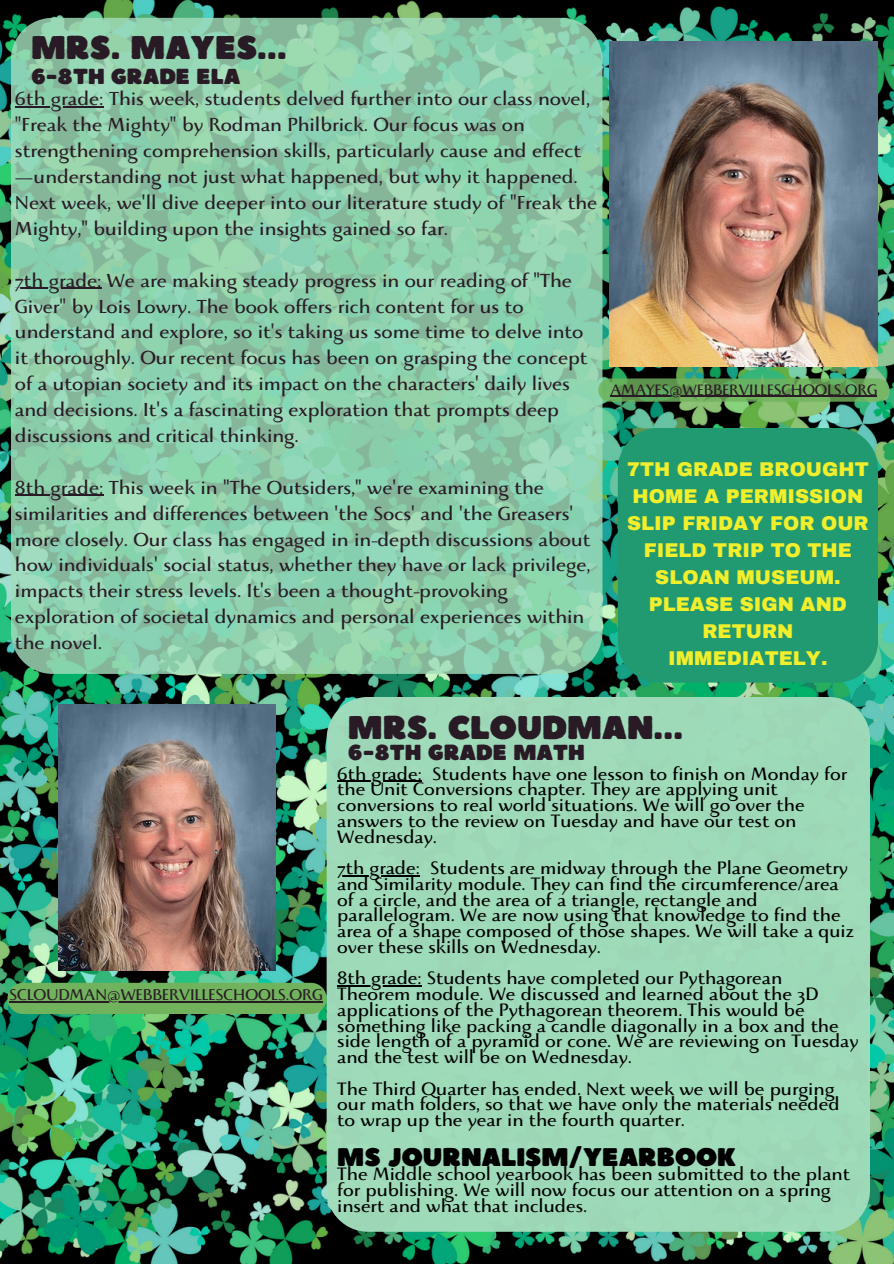
<style>
.page{position:relative;width:894px;height:1264px;background:#fff}
.page>*{position:absolute;margin:0;border:0;box-sizing:border-box;transform-origin:0 0}
.t1{font:32.85px "Boulder";color:#291b25}
.t2{font:25.5px "Boulder";color:#000}
.t3{font:21.75px "Boulder";color:#291b25}
.t4{font:900 19.5px/27px "Archivo";color:#f1ee2c;text-align:center}
.t5{font:18.9px/25.8px "Beatrix Antiqua";color:#291b25}
.t6{font:18px/15.8px "Beatrix Antiqua";color:#000}
.t7{font:15.6px "Beatrix Antiqua";color:#291b25}
.t8{font:15.15px "Beatrix Antiqua";color:#291b25}
</style>
<div class="page">
<img style="left:0;top:0;width:893px;height:1263px">
<svg style="left:11px;top:18px;width:591px;height:656px"></svg>
<img style="left:609px;top:41px;width:268px;height:326px">
<div style="left:326px;top:697px;width:543px;height:534px;background:#9edab9"></div>
<img style="left:58px;top:704px;width:217px;height:266px">
<hr style="left:15px;top:107px;width:89px;height:1px;background:#291b25">
<hr style="left:15px;top:288px;width:86px;height:1px;background:#291b25">
<hr style="left:15px;top:495px;width:88px;height:1px;background:#291b25">
<svg style="left:598px;top:378px;width:291px;height:24px"></svg>
<hr style="left:610px;top:396px;width:267px;height:1px;background:#291b25">
<svg style="left:7px;top:982px;width:319px;height:32px"></svg>
<hr style="left:9px;top:1001px;width:314px;height:1px;background:#291b25">
<hr style="left:337px;top:780px;width:84px;height:1px;background:#000">
<hr style="left:337px;top:875px;width:82px;height:1px;background:#000">
<hr style="left:337px;top:985px;width:84px;height:1px;background:#000">
<div style="left:617px;top:427px;width:260px;height:255px;background:#219a71"></div>
<p class="t1" style="left:31px;top:26px;width:257px">MRS. MAYES...</p>
<p class="t3" style="left:31px;top:62px;width:211px">6-8TH GRADE ELA</p>
<h1 class="t5" style="left:15px;top:86px;width:583px">6th grade: This week, students delved further into our class novel, "Freak the Mighty" by Rodman Philbrick. Our focus was on strengthening comprehension skills, particularly cause and effect —understanding not just what happened, but why it happened.<br>Next week, we'll dive deeper into our literature study of "Freak the Mighty," building upon the insights gained so far.</h1>
<h2 class="t5" style="left:15px;top:267px;width:574px">7th grade: We are making steady progress in our reading of "The Giver" by Lois Lowry. The book offers rich content for us to understand and explore, so it's taking us some time to delve into it thoroughly. Our recent focus has been on grasping the concept of a utopian society and its impact on the characters' daily lives and decisions. It's a fascinating exploration that prompts deep discussions and critical thinking.</h2>
<h4 class="t5" style="left:15px;top:474px;width:577px">8th grade: This week in "The Outsiders," we're examining the similarities and differences between 'the Socs' and 'the Greasers' more closely. Our class has engaged in in-depth discussions about how individuals' social status, whether they have or lack privilege, impacts their stress levels. It's been a thought-provoking exploration of societal dynamics and personal experiences within the novel.</h4>
<h4 class="t8" style="left:610px;top:380px;width:268px">AMAYES@WEBBERVILLESCHOOLS.ORG</h4>
<h2 class="t4" style="left:627px;top:456px;width:243px">7TH GRADE BROUGHT<br>HOME A PERMISSION<br>SLIP FRIDAY FOR OUR<br>FIELD TRIP TO THE<br>SLOAN MUSEUM.<br>PLEASE SIGN AND<br>RETURN<br>IMMEDIATELY.</h2>
<h4 class="t7" style="left:9px;top:984px;width:315px">SCLOUDMAN@WEBBERVILLESCHOOLS.ORG</h4>
<p class="t1" style="left:348px;top:706px;width:337px">MRS. CLOUDMAN...</p>
<h1 class="t3" style="left:348px;top:737px;width:238px">6-8TH GRADE MATH</h1>
<p class="t6" style="left:337px;top:765px;width:511px">6th grade: Students have one lesson to finish on Monday for the Unit Conversions chapter. They are applying unit conversions to real world situations. We will go over the answers to the review on Tuesday and have our test on Wednesday.</p>
<p class="t6" style="left:337px;top:859px;width:518px">7th grade: Students are midway through the Plane Geometry and Similarity module. They can find the circumference/area of a circle, and the area of a triangle, rectangle and parallelogram. We are now using that knowledge to find the area of a shape composed of those shapes. We will take a quiz over these skills on Wednesday.</p>
<p class="t6" style="left:337px;top:970px;width:522px">8th grade: Students have completed our Pythagorean Theorem module. We discussed and learned about the 3D applications of the Pythagorean theorem. This would be something like packing a candle diagonally in a box and the side length of a pyramid or cone. We are reviewing on Tuesday and the test will be on Wednesday.</p>
<p class="t6" style="left:337px;top:1080px;width:503px">The Third Quarter has ended. Next week we will be purging our math folders, so that we have only the materials needed to wrap up the year in the fourth quarter.</p>
<h2 class="t2" style="left:337px;top:1140px;width:400px">MS JOURNALISM/YEARBOOK</h2>
<p class="t6" style="left:337px;top:1165px;width:514px">The Middle school yearbook has been submitted to the plant for publishing. We will now focus our attention on a spring insert and what that includes.</p>
</div>
